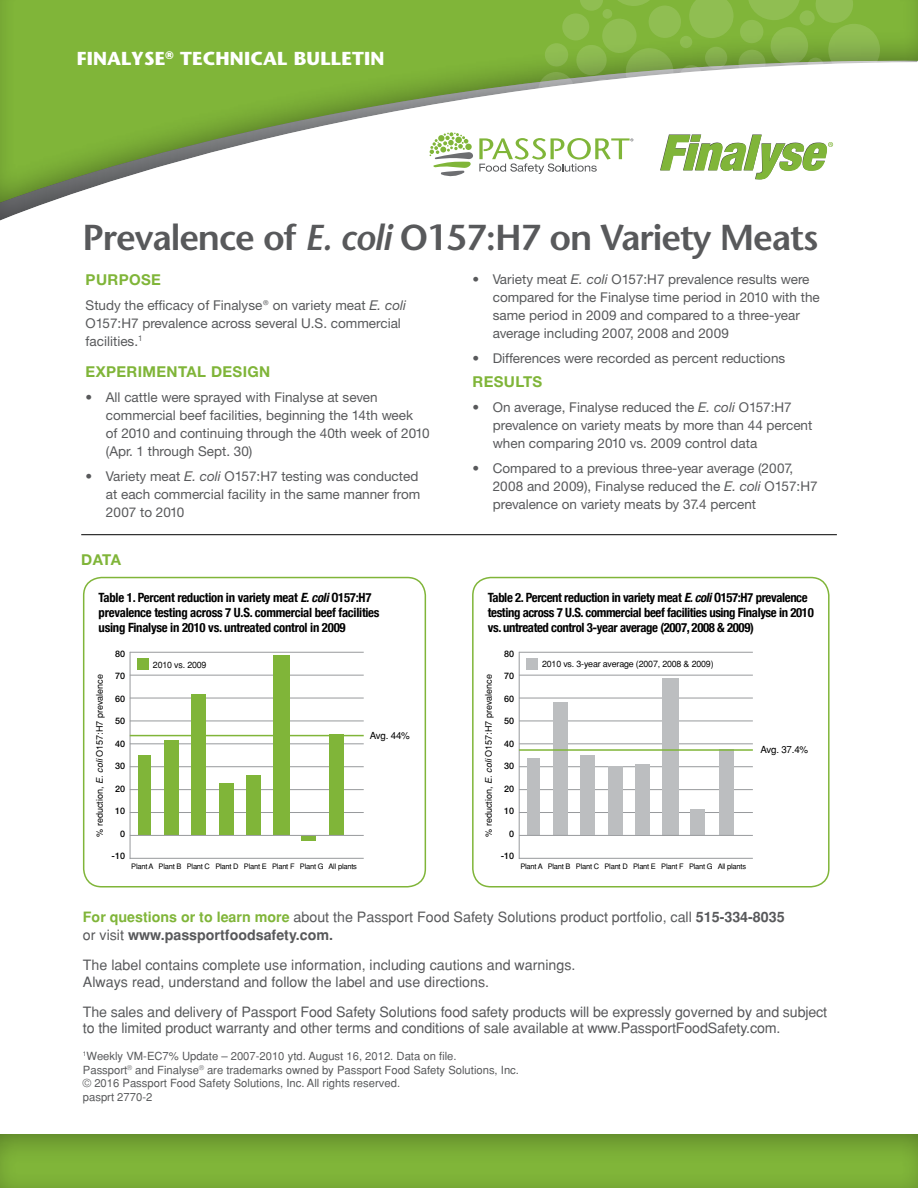
<style>
.page{position:relative;width:918px;height:1188px;background:#fff}
.page>*{position:absolute;margin:0;border:0;box-sizing:border-box;transform-origin:0 0}
.t1{font:600 36px "Stone Sans";letter-spacing:-.03em;color:#58595b}
.t2{font:700 18.75px "Stone Sans";letter-spacing:.01em;color:#fff}
.t3{font:700 15px "Helvetica Neue";letter-spacing:.025em;color:#80b539}
.t4{font:14.25px/16.5px "Helvetica";letter-spacing:-.01em;color:#58595b}
.t5{font:13.5px/18px "Helvetica Neue CE";color:#58595b}
.t6{font:700 condensed 12.75px/15px "Helvetica Neue";letter-spacing:-.03em;color:#000}
.t7{font:11.25px/13.5px "Helvetica";color:#58595b}
.t8{font:9.75px "Helvetica";letter-spacing:-.02em;color:#000}
.t9{font:9px "Helvetica";color:#000}
.t10{font:500 9px "Helvetica Neue CE";color:#000}
.t11{font:8.85px "Helvetica";letter-spacing:-.02em;color:#000}
.t12{font:7.5px "Helvetica";letter-spacing:-.03em;color:#000}
.s1{font-style:italic}
.s2{font-weight:700;color:#80b539}
.s3{font-weight:700}
</style>
<div class="page">
<div style="left:0;top:0;width:918px;height:210px;background:#000;opacity:.45"></div>
<svg style="left:430px;top:132px;width:43px;height:45px"></svg>
<svg style="left:479px;top:0;width:412px;height:210px"></svg>
<div style="left:0;top:1132px;width:918px;height:56px;background:#000;opacity:.45"></div>
<hr style="left:81px;top:534px;width:756px;height:1px;background:#000">
<div style="left:83px;top:577px;width:343px;height:311px;border:2px solid #80b539;border-radius:18px"></div>
<hr style="left:130px;top:652px;width:234px;height:1px;background:#97999c">
<hr style="left:130px;top:698px;width:234px;height:1px;background:#97999c">
<hr style="left:130px;top:675px;width:234px;height:1px;background:#97999c">
<hr style="left:130px;top:721px;width:234px;height:1px;background:#97999c">
<hr style="left:130px;top:743px;width:234px;height:1px;background:#97999c">
<hr style="left:130px;top:766px;width:234px;height:1px;background:#97999c">
<hr style="left:130px;top:789px;width:234px;height:1px;background:#97999c">
<hr style="left:130px;top:812px;width:234px;height:1px;background:#97999c">
<hr style="left:130px;top:858px;width:234px;height:1px;background:#97999c">
<hr style="left:130px;top:652px;width:1px;height:207px;background:#97999c">
<div style="left:138px;top:755px;width:13px;height:80px;background:#80b539"></div>
<div style="left:164px;top:740px;width:14px;height:95px;background:#80b539"></div>
<div style="left:330px;top:735px;width:14px;height:100px;background:#80b539"></div>
<div style="left:273px;top:655px;width:17px;height:180px;background:#80b539"></div>
<div style="left:301px;top:835px;width:14px;height:6px;background:#80b539"></div>
<hr style="left:130px;top:835px;width:234px;height:1px;background:#97999c">
<hr style="left:130px;top:735px;width:234px;height:1px;background:#80b539">
<div style="left:191px;top:695px;width:14px;height:140px;background:#80b539"></div>
<div style="left:220px;top:783px;width:14px;height:52px;background:#80b539"></div>
<div style="left:246px;top:775px;width:14px;height:60px;background:#80b539"></div>
<div style="left:137px;top:658px;width:11px;height:11px;background:#80b539"></div>
<div style="left:472px;top:577px;width:358px;height:311px;border:2px solid #80b539;border-radius:18px"></div>
<hr style="left:519px;top:652px;width:234px;height:1px;background:#97999c">
<hr style="left:519px;top:698px;width:234px;height:1px;background:#97999c">
<hr style="left:519px;top:675px;width:234px;height:1px;background:#97999c">
<hr style="left:519px;top:721px;width:234px;height:1px;background:#97999c">
<hr style="left:519px;top:743px;width:234px;height:1px;background:#97999c">
<hr style="left:519px;top:766px;width:234px;height:1px;background:#97999c">
<hr style="left:519px;top:789px;width:234px;height:1px;background:#97999c">
<hr style="left:519px;top:812px;width:234px;height:1px;background:#97999c">
<hr style="left:519px;top:858px;width:234px;height:1px;background:#97999c">
<hr style="left:519px;top:652px;width:1px;height:207px;background:#97999c">
<div style="left:527px;top:758px;width:13px;height:77px;background:#bcbec0"></div>
<div style="left:553px;top:703px;width:14px;height:132px;background:#bcbec0"></div>
<div style="left:719px;top:749px;width:14px;height:86px;background:#bcbec0"></div>
<div style="left:662px;top:678px;width:17px;height:157px;background:#bcbec0"></div>
<div style="left:690px;top:809px;width:14px;height:26px;background:#bcbec0"></div>
<hr style="left:519px;top:835px;width:234px;height:1px;background:#97999c">
<hr style="left:519px;top:749px;width:234px;height:2px;background:#80b539">
<div style="left:580px;top:755px;width:14px;height:80px;background:#bcbec0"></div>
<div style="left:609px;top:767px;width:14px;height:68px;background:#bcbec0"></div>
<div style="left:635px;top:765px;width:15px;height:70px;background:#bcbec0"></div>
<div style="left:526px;top:658px;width:12px;height:11px;background:#bcbec0"></div>
<h2 class="t2" style="left:77px;top:48px;width:309px">FINALYSE<sup>®</sup> TECHNICAL BULLETIN</h2>
<h1 class="t1" style="left:83px;top:216px;width:737px">Prevalence of <span class="s1">E. coli</span> O157:H7 on Variety Meats</h1>
<p class="t3" style="left:86px;top:270px;width:77px">PURPOSE</p>
<p class="t5" style="left:86px;top:296px;width:322px">Study the efficacy of Finalyse® on variety meat <span class="s1">E. coli<br></span>O157:H7 prevalence across several U.S. commercial facilities.<sup>1</sup></p>
<p class="t3" style="left:86px;top:363px;width:186px">EXPERIMENTAL DESIGN</p>
<p class="t5" style="left:106px;top:388px;width:325px;text-indent:-20px">• All cattle were sprayed with Finalyse at seven commercial beef facilities, beginning the 14th week<br>of 2010 and continuing through the 40th week of 2010 (Apr. 1 through Sept. 30)</p>
<p class="t5" style="left:106px;top:467px;width:316px;text-indent:-20px">• Variety meat <span class="s1">E. coli</span> O157:H7 testing was conducted at each commercial facility in the same manner from<br>2007 to 2010</p>
<p class="t5" style="left:493px;top:270px;width:329px;text-indent:-20px">• Variety meat <span class="s1">E. coli</span> O157:H7 prevalence results were compared for the Finalyse time period in 2010 with the same period in 2009 and compared to a three-year average including 2007, 2008 and 2009</p>
<p class="t5" style="left:473px;top:349px;width:314px">• Differences were recorded as percent reductions</p>
<p class="t3" style="left:472px;top:373px;width:71px">RESULTS</p>
<p class="t5" style="left:493px;top:398px;width:321px;text-indent:-20px">• On average, Finalyse reduced the <span class="s1">E. coli</span> O157:H7 prevalence on variety meats by more than 44 percent when comparing 2010 vs. 2009 control data</p>
<p class="t5" style="left:493px;top:459px;width:326px;text-indent:-20px">• Compared to a previous three-year average (2007,<br>2008 and 2009), Finalyse reduced the <span class="s1">E. coli</span> O157:H7 prevalence on variety meats by 37.4 percent</p>
<p class="t3" style="left:81px;top:550px;width:41px">DATA</p>
<p class="t6" style="left:99px;top:589px;width:282px">Table 1. Percent reduction in variety meat <span class="s1">E.coli</span>O157:H7 prevalence testing across 7 U.S. commercial beef facilities using Finalyse in 2010 vs. untreated control in 2009</p>
<p class="t6" style="left:488px;top:589px;width:328px">Table 2. Percent reduction in variety meat <span class="s1">E.coli</span>O157:H7 prevalence testing across 7 U.S. commercial beef facilities using Finalyse in 2010 vs. untreated control 3-year average (2007, 2008 &amp; 2009)</p>
<p class="t10" style="left:115px;top:648px;width:12px">80</p>
<p class="t10" style="left:115px;top:670px;width:12px">70</p>
<p class="t10" style="left:115px;top:693px;width:12px">60</p>
<p class="t10" style="left:115px;top:715px;width:12px">50</p>
<p class="t10" style="left:115px;top:738px;width:12px">40</p>
<p class="t10" style="left:115px;top:760px;width:12px">30</p>
<p class="t10" style="left:115px;top:783px;width:12px">20</p>
<p class="t10" style="left:115px;top:805px;width:12px">10</p>
<p class="t10" style="left:120px;top:828px;width:7px">0</p>
<p class="t10" style="left:112px;top:850px;width:15px">-10</p>
<p class="t9" style="left:94px;top:837px;width:164px;rotate:-90deg">% reduction, <span class="s1">E.coli</span>O157:H7 prevalence</p>
<p class="t11" style="left:153px;top:660px;width:55px">2010 vs. 2009</p>
<p class="t8" style="left:370px;top:730px;width:42px">Avg. 44%</p>
<p class="t10" style="left:504px;top:648px;width:12px">80</p>
<p class="t10" style="left:504px;top:670px;width:12px">70</p>
<p class="t10" style="left:504px;top:693px;width:12px">60</p>
<p class="t10" style="left:504px;top:715px;width:12px">50</p>
<p class="t10" style="left:504px;top:738px;width:12px">40</p>
<p class="t10" style="left:504px;top:760px;width:12px">30</p>
<p class="t10" style="left:504px;top:783px;width:12px">20</p>
<p class="t10" style="left:504px;top:805px;width:12px">10</p>
<p class="t10" style="left:509px;top:828px;width:7px">0</p>
<p class="t10" style="left:501px;top:850px;width:15px">-10</p>
<p class="t9" style="left:483px;top:837px;width:164px;rotate:-90deg">% reduction, <span class="s1">E.coli</span>O157:H7 prevalence</p>
<p class="t11" style="left:542px;top:659px;width:173px">2010 vs. 3-year average (2007, 2008 &amp; 2009)</p>
<p class="t8" style="left:760px;top:744px;width:49px">Avg. 37.4%</p>
<p class="t12" style="left:131px;top:861px;width:227px">Plant A Plant B Plant C Plant D Plant E Plant F Plant G All plants</p>
<p class="t12" style="left:520px;top:861px;width:227px">Plant A Plant B Plant C Plant D Plant E Plant F Plant G All plants</p>
<p class="t4" style="left:83px;top:908px;width:703px;line-height:18px"><span class="s2">For questions or to learn more</span> about the Passport Food Safety Solutions product portfolio, call <span class="s3">515-334-8035 </span>or visit <span class="s3">www.passportfoodsafety.com.</span></p>
<p class="t4" style="left:83px;top:957px;width:494px">The label contains complete use information, including cautions and warnings.<br>Always read, understand and follow the label and use directions.</p>
<p class="t4" style="left:83px;top:1003px;width:746px">The sales and delivery of Passport Food Safety Solutions food safety products will be expressly governed by and subject to the limited product warranty and other terms and conditions of sale available at www.PassportFoodSafety.com.</p>
<p class="t7" style="left:83px;top:1049px;width:438px"><sup>1</sup>Weekly VM-EC7% Update – 2007-2010 ytd. August 16, 2012. Data on file.<br>Passport<sup>®</sup> and Finalyse<sup>®</sup> are trademarks owned by Passport Food Safety Solutions, Inc. © 2016 Passport Food Safety Solutions, Inc. All rights reserved.<br>pasprt 2770-2</p>
</div>
